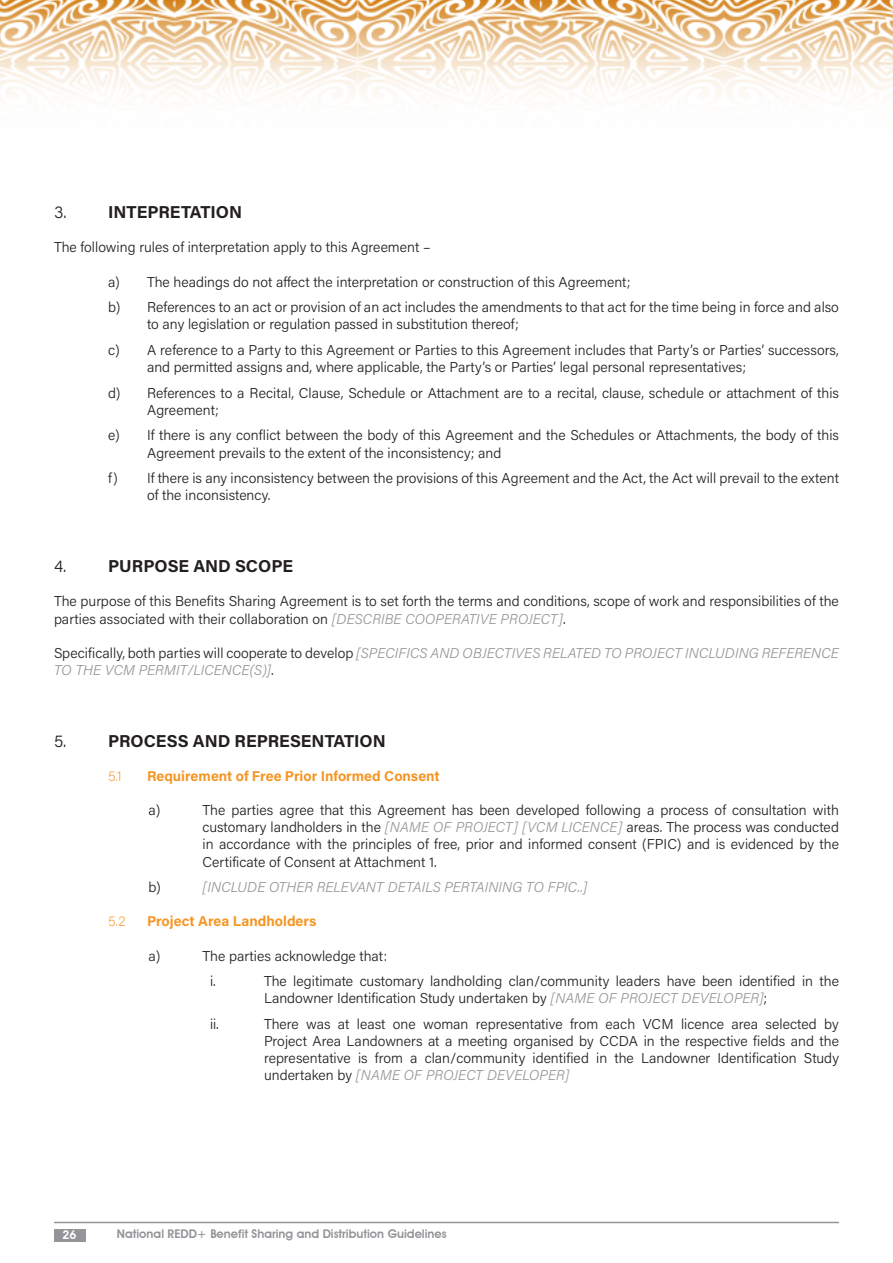
<style>
.page{position:relative;width:893px;height:1263px;background:#fff}
.page>*{position:absolute;margin:0;border:0;box-sizing:border-box;transform-origin:0 0}
.t1{font:17.25px "Acumin Variable Concept";letter-spacing:.035em;color:#231f20}
.t2{font:14.25px/17.1px "Acumin Variable Concept";letter-spacing:.01em;color:#231f20}
.t3{font:14.25px/17.1px "Acumin Variable Concept";letter-spacing:-.005em;color:#939598}
.t4{font:14.25px "Acumin Variable Concept";letter-spacing:.05em;color:#f59624}
.t5{font:600 12px "Avant Garde IT Cby BT";color:#939598}
.t6{font:600 12px "Avant Garde IT Cby BT";color:#fff}
.s1{color:#939598}
.s2{color:#231f20}
</style>
<div class="page">
<img style="left:0;top:0;width:893px;height:95px">
<div style="left:54px;top:1229px;width:31px;height:12px;background:#939598"></div>
<hr style="left:54px;top:1222px;width:785px;height:1px;background:#939598">
<p class="t1" style="left:54px;top:200px;width:14px">3.</p>
<p class="t1" style="left:108px;top:200px;width:135px">INTEPRETATION</p>
<p class="t2" style="left:54px;top:238px;width:378px">The following rules of interpretation apply to this Agreement –</p>
<p class="t2" style="left:108px;top:273px;width:524px">a) The headings do not affect the interpretation or construction of this Agreement;</p>
<p class="t2" style="left:147px;top:298px;width:693px;text-indent:-39px">b) References to an act or provision of an act includes the amendments to that act for the time being in force and also to any legislation or regulation passed in substitution thereof;</p>
<p class="t2" style="left:147px;top:341px;width:693px;text-indent:-39px">c) A reference to a Party to this Agreement or Parties to this Agreement includes that Party’s or Parties’ successors, and permitted assigns and, where applicable, the Party’s or Parties’ legal personal representatives;</p>
<p class="t2" style="left:147px;top:384px;width:693px;text-indent:-39px">d) References to a Recital, Clause, Schedule or Attachment are to a recital, clause, schedule or attachment of this<br>Agreement;</p>
<p class="t2" style="left:147px;top:426px;width:693px;text-indent:-39px">e) If there is any conflict between the body of this Agreement and the Schedules or Attachments, the body of this<br>Agreement prevails to the extent of the inconsistency; and</p>
<p class="t2" style="left:147px;top:469px;width:693px;text-indent:-39px">f) If there is any inconsistency between the provisions of this Agreement and the Act, the Act will prevail to the extent of the inconsistency.</p>
<p class="t1" style="left:54px;top:554px;width:14px">4.</p>
<p class="t1" style="left:108px;top:554px;width:186px">PURPOSE AND SCOPE</p>
<p class="t2" style="left:54px;top:592px;width:786px">The purpose of this Benefits Sharing Agreement is to set forth the terms and conditions, scope of work and responsibilities of the parties associated with their collaboration on <span class="s1">[DESCRIBE COOPERATIVE PROJECT]</span>.</p>
<p class="t3" style="left:54px;top:644px;width:787px"><span class="s2">Specifically, both parties will cooperate to develop</span> [SPECIFICS AND OBJECTIVES RELATED TO PROJECT INCLUDING REFERENCE<br>TO THE VCM PERMIT/LICENCE(S)]<span class="s2">.</span></p>
<p class="t1" style="left:54px;top:729px;width:14px">5.</p>
<p class="t1" style="left:108px;top:729px;width:279px">PROCESS AND REPRESENTATION</p>
<p class="t4" style="left:108px;top:766px;width:15px">5.1</p>
<p class="t4" style="left:147px;top:766px;width:293px">Requirement of Free Prior Informed Consent</p>
<p class="t2" style="left:148px;top:801px;width:13px">a)</p>
<p class="t2" style="left:202px;top:801px;width:638px;text-align:justify">The parties agree that this Agreement has been developed following a process of consultation with customary landholders in the <span class="s1">[NAME OF PROJECT] [VCM LICENCE]</span> areas. The process was conducted in accordance with the principles of free, prior and informed consent (FPIC) and is evidenced by the Certificate of Consent at Attachment 1.</p>
<p class="t2" style="left:148px;top:878px;width:14px">b)</p>
<p class="t3" style="left:202px;top:878px;width:387px">[INCLUDE OTHER RELEVANT DETAILS PERTAINING TO FPIC..]</p>
<p class="t4" style="left:108px;top:912px;width:19px">5.2</p>
<p class="t4" style="left:147px;top:912px;width:170px">Project Area Landholders</p>
<p class="t2" style="left:148px;top:946px;width:13px">a)</p>
<p class="t2" style="left:202px;top:946px;width:186px">The parties acknowledge that:</p>
<p class="t2" style="left:210px;top:972px;width:7px">i.</p>
<p class="t2" style="left:264px;top:972px;width:576px">The legitimate customary landholding clan/community leaders have been identified in the<br>Landowner Identification Study undertaken by <span class="s1">[NAME OF PROJECT DEVELOPER]</span>;</p>
<p class="t2" style="left:210px;top:1015px;width:10px">ii.</p>
<p class="t2" style="left:264px;top:1015px;width:576px;text-align:justify">There was at least one woman representative from each VCM licence area selected by Project Area Landowners at a meeting organised by CCDA in the respective fields and the representative is from a clan/community identified in the Landowner Identification Study undertaken by <span class="s1">[NAME OF PROJECT DEVELOPER]</span></p>
<p class="t6" style="left:63px;top:1228px;width:15px">26</p>
<p class="t5" style="left:117px;top:1226px;width:331px">National REDD+ Benefit Sharing and Distribution Guidelines</p>
</div>
